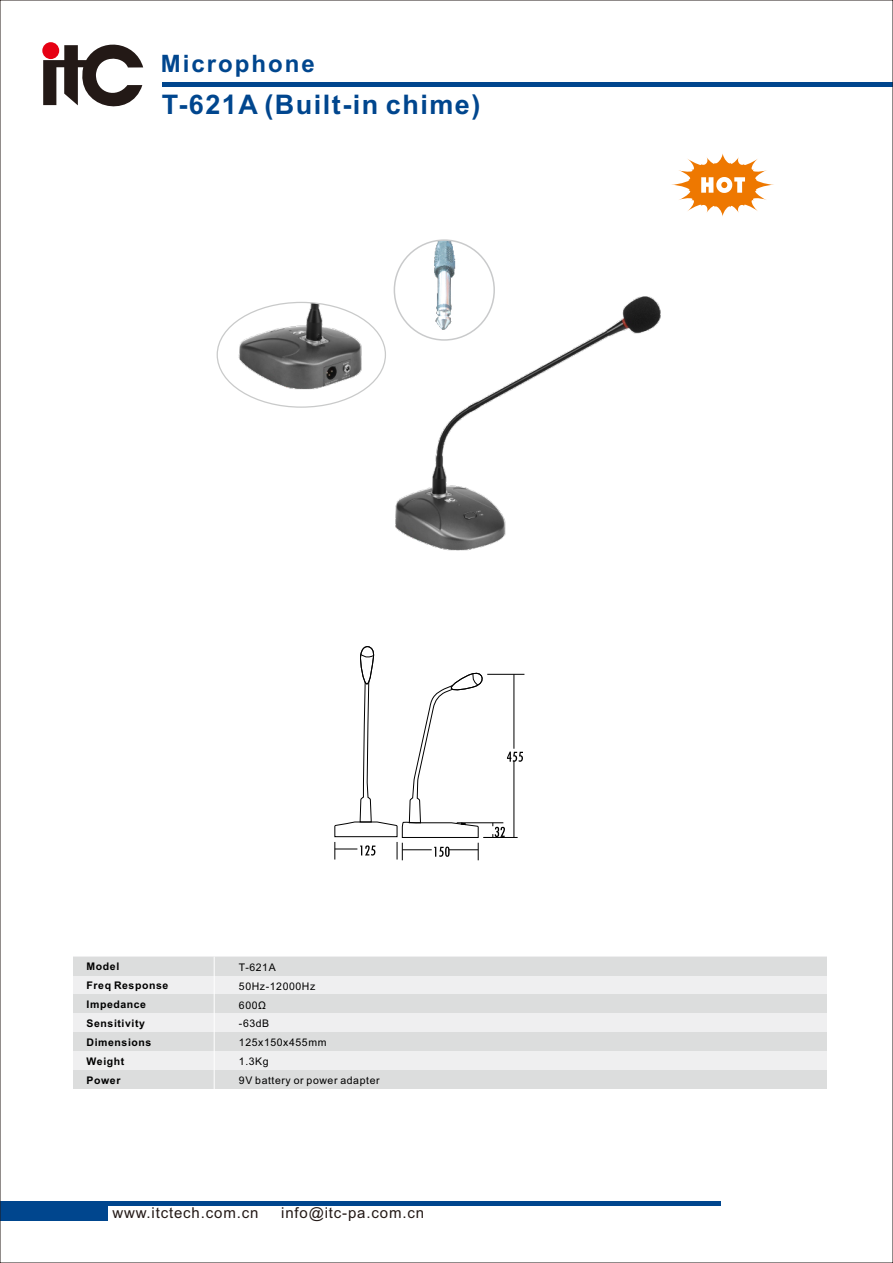
<style>
.page{position:relative;width:893px;height:1263px;background:#fff}
.page>*{position:absolute;margin:0;border:0;box-sizing:border-box;transform-origin:0 0}
.t1{font:700 27px "Arial";letter-spacing:.055em;color:#00468e}
.t2{font:700 24px "Arial";letter-spacing:.085em;color:#00468e}
.t3{font:15px "Arial";letter-spacing:.055em;color:#231916}
.t4{font:10.5px/18.9px "Arial";letter-spacing:.055em;color:#000}
.t5{font:700 10.5px/18.9px "Arial";letter-spacing:.055em;color:#000}
</style>
<div class="page">
<hr style="left:0;top:1202px;width:720px;height:4px;background:#00468e">
<div style="left:0;top:1202px;width:108px;height:18px;background:#00468e"></div>
<hr style="left:163px;top:82px;width:730px;height:4px;background:#00468e">
<svg style="left:43px;top:42px;width:100px;height:65px"></svg>
<svg style="left:671px;top:153px;width:103px;height:64px"></svg>
<hr style="left:487px;top:674px;width:37px;height:1px;background:#000">
<svg style="left:334px;top:646px;width:189px;height:214px"></svg>
<img style="left:402px;top:242px;width:67px;height:53px">
<div style="left:73px;top:957px;width:754px;height:132px;background:#efeff0"></div>
<div style="left:73px;top:957px;width:754px;height:18px;background:#dcdddd"></div>
<div style="left:73px;top:994px;width:754px;height:19px;background:#dcdddd"></div>
<div style="left:73px;top:1032px;width:754px;height:19px;background:#dcdddd"></div>
<div style="left:73px;top:1070px;width:754px;height:19px;background:#dcdddd"></div>
<hr style="left:214px;top:957px;width:1px;height:132px;background:#fff">
<img style="left:394px;top:295px;width:267px;height:256px">
<img style="left:217px;top:302px;width:147px;height:90px">
<h2 class="t2" style="left:161px;top:54px;width:155px">Microphone</h2>
<h1 class="t1" style="left:162px;top:94px;width:320px">T-621A (Built-in chime)</h1>
<p class="t5" style="left:87px;top:958px;width:83px">Model<br>Freq Response<br>Impedance<br>Sensitivity<br>Dimensions<br>Weight<br>Power</p>
<p class="t4" style="left:239px;top:959px;width:142px">T-621A<br>50Hz-12000Hz<br>600Ω<br>-63dB<br>125x150x455mm<br>1.3Kg<br>9V battery or power adapter</p>
<h3 class="t3" style="left:112px;top:1207px;width:147px">www.itctech.com.cn</h3>
<h3 class="t3" style="left:281px;top:1207px;width:144px">info@itc-pa.com.cn</h3>
</div>
